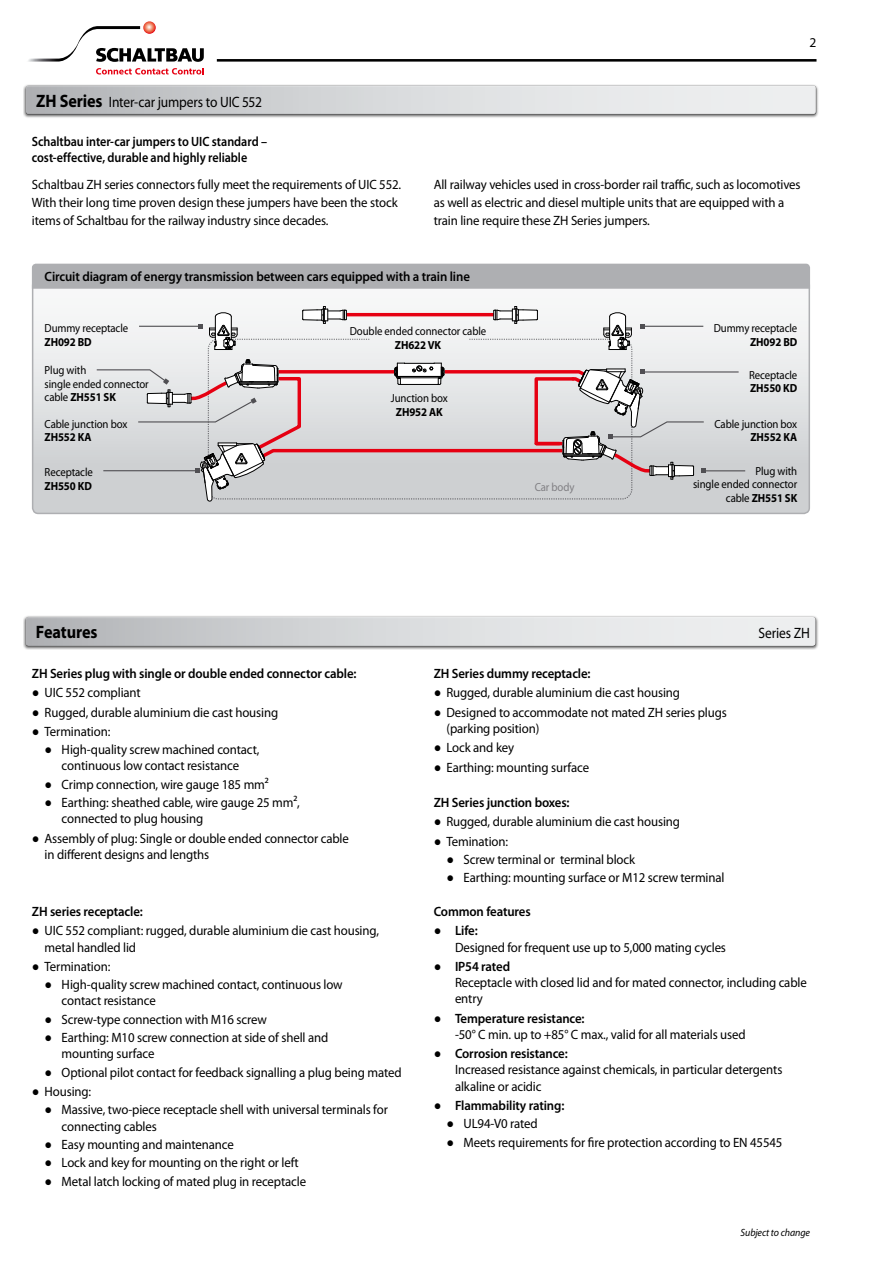
<style>
.page{position:relative;width:893px;height:1263px;background:#fff}
.page>*{position:absolute;margin:0;border:0;box-sizing:border-box;transform-origin:0 0}
.t1{font:700 18px "Myriad Pro";letter-spacing:-.005em;color:#000;scale:.9 1}
.t2{font:15px "Myriad Pro";letter-spacing:-.01em;color:#000;scale:.9 1}
.t3{font:13.5px/16.2px "Myriad Pro";letter-spacing:-.01em;color:#000;scale:.95 1}
.t4{font:600 13.5px "Myriad Pro";letter-spacing:-.01em;color:#000;scale:.95 1}
.t5{font:600 13.5px/16.2px "Myriad Pro";letter-spacing:-.01em;color:#000;scale:.9 1}
.t6{font:13.5px "Myriad Pro";letter-spacing:-.01em;color:#000}
.t7{font:11.7px/13.5px "Myriad Pro";letter-spacing:-.01em;color:#000;scale:.92 1}
.t8{font:700 11.7px "Myriad Pro";letter-spacing:-.01em;color:#000;scale:.92 1}
.t9{font:11.7px "Myriad Pro";letter-spacing:-.01em;color:#818084;scale:.92 1}
.t10{font:italic 10.5px "Myriad Pro";letter-spacing:-.01em;color:#000;scale:.95 1}
.s1{font-weight:700;font-size:18px}
.s2{font-weight:700}
.s3{font-family:"Arial"}
.s4{font-weight:600}
.s5{font-family:"Arial";font-weight:400}
</style>
<div class="page">
<hr style="left:217px;top:59px;width:599px;height:3px;background:#000">
<svg style="left:28px;top:21px;width:176px;height:41px"></svg>
<svg style="left:96px;top:68px;width:108px;height:7px"></svg>
<svg style="left:32px;top:289px;width:778px;height:226px"></svg>
<svg style="left:31px;top:263px;width:780px;height:26px;background:#b1b2b5"></svg>
<hr style="left:321px;top:313px;width:194px;height:3px;background:#e60012">
<svg style="left:302px;top:306px;width:45px;height:18px"></svg>
<svg style="left:493px;top:306px;width:45px;height:18px"></svg>
<svg style="left:209px;top:312px;width:29px;height:40px"></svg>
<svg style="left:603px;top:312px;width:29px;height:38px"></svg>
<hr style="left:643px;top:326px;width:60px;height:1px;background:#504f53">
<svg style="left:640px;top:324px;width:5px;height:4px"></svg>
<hr style="left:139px;top:326px;width:61px;height:1px;background:#504f53">
<svg style="left:198px;top:324px;width:4px;height:4px"></svg>
<hr style="left:643px;top:371px;width:96px;height:2px;background:#504f53">
<hr style="left:703px;top:470px;width:42px;height:1px;background:#504f53">
<svg style="left:96px;top:359px;width:609px;height:143px;background:#d4cbcd"></svg>
<div style="left:23px;top:615px;width:795px;height:35px;background:#000;opacity:.6"></div>
<div style="left:23px;top:614px;width:795px;height:31px;background:#fff;opacity:.6"></div>
<div style="left:24px;top:617px;width:794px;height:30px;background:#000;opacity:.6"></div>
<div style="left:23px;top:84px;width:796px;height:34px;background:#000;opacity:.6"></div>
<div style="left:24px;top:83px;width:794px;height:31px;background:#f3f3f3"></div>
<div style="left:24px;top:85px;width:794px;height:30px;background:#000;opacity:.6"></div>
<p class="t6" style="left:809px;top:35px;width:8px">2</p>
<p class="t2" style="left:36px;top:92px;width:252px"><span class="s1">ZH Series</span> Inter-car jumpers to UIC 552</p>
<p class="t5" style="left:32px;top:133px;width:263px">Schaltbau inter-car jumpers to UIC standard – cost-effective, durable and highly reliable</p>
<p class="t3" style="left:32px;top:175px;width:390px;line-height:18px">Schaltbau ZH series connectors fully meet the requirements of UIC 552.<br>With their long time proven design these jumpers have been the stock items of Schaltbau for the railway industry since decades.</p>
<p class="t3" style="left:434px;top:175px;width:388px;line-height:18px">All railway vehicles used in cross-border rail traffic, such as locomotives as well as electric and diesel multiple units that are equipped with a train line require these ZH Series jumpers.</p>
<p class="t4" style="left:45px;top:268px;width:449px">Circuit diagram of energy transmission between cars equipped with a train line</p>
<p class="t7" style="left:45px;top:321px;width:92px">Dummy receptacle</p>
<p class="t8" style="left:45px;top:334px;width:53px">ZH092 BD</p>
<p class="t7" style="left:350px;top:324px;width:150px">Double ended connector cable</p>
<p class="t8" style="left:395px;top:337px;width:52px">ZH622 VK</p>
<p class="t7" style="left:714px;top:321px;width:92px">Dummy receptacle</p>
<p class="t8" style="left:750px;top:334px;width:53px">ZH092 BD</p>
<p class="t7" style="left:45px;top:363px;width:115px">Plug with<br>single ended connector cable <span class="s2">ZH551 SK</span></p>
<p class="t7" style="left:749px;top:368px;width:54px">Receptacle</p>
<p class="t8" style="left:750px;top:380px;width:53px">ZH550 KD</p>
<p class="t7" style="left:391px;top:392px;width:63px">Junction box</p>
<p class="t8" style="left:396px;top:404px;width:52px">ZH952 AK</p>
<p class="t7" style="left:45px;top:417px;width:91px">Cable junction box</p>
<p class="t8" style="left:45px;top:430px;width:53px">ZH552 KA</p>
<p class="t7" style="left:45px;top:465px;width:54px">Receptacle</p>
<p class="t8" style="left:45px;top:478px;width:53px">ZH550 KD</p>
<p class="t9" style="left:535px;top:480px;width:45px">Car body</p>
<p class="t7" style="left:715px;top:417px;width:91px">Cable junction box</p>
<p class="t8" style="left:750px;top:430px;width:53px">ZH552 KA</p>
<p class="t7" style="left:693px;top:464px;width:115px;text-align:right">Plug with<br>single ended connector cable <span class="s2">ZH551 SK</span></p>
<h1 class="t1" style="left:36px;top:620px;width:70px">Features</h1>
<p class="t2" style="left:759px;top:624px;width:58px">Series ZH</p>
<p class="t4" style="left:32px;top:665px;width:343px">ZH Series plug with single or double ended connector cable:</p>
<p class="t3" style="left:32px;top:684px;width:116px"><span class="s3">●</span> UIC 552 compliant</p>
<p class="t3" style="left:32px;top:704px;width:261px"><span class="s3">●</span> Rugged, durable aluminium die cast housing</p>
<p class="t3" style="left:32px;top:723px;width:84px"><span class="s3">●</span> Termination:</p>
<p class="t3" style="left:45px;top:741px;width:228px;text-align:center"><span class="s3">●</span> High-quality screw machined contact, continuous low contact resistance</p>
<p class="t3" style="left:45px;top:776px;width:237px"><span class="s3">●</span> Crimp connection, wire gauge 185 mm²</p>
<p class="t3" style="left:62px;top:794px;width:252px;text-indent:-17px"><span class="s3">●</span> Earthing: sheathed cable, wire gauge 25 mm², connected to plug housing</p>
<p class="t3" style="left:45px;top:830px;width:322px;text-indent:-13px"><span class="s3">●</span> Assembly of plug: Single or double ended connector cable in different designs and lengths</p>
<p class="t4" style="left:32px;top:903px;width:118px">ZH series receptacle:</p>
<p class="t3" style="left:45px;top:922px;width:353px;text-indent:-13px"><span class="s3">●</span> UIC 552 compliant: rugged, durable aluminium die cast housing, metal handled lid</p>
<p class="t3" style="left:32px;top:958px;width:84px"><span class="s3">●</span> Termination:</p>
<p class="t3" style="left:62px;top:976px;width:297px;text-indent:-17px"><span class="s3">●</span> High-quality screw machined contact, continuous low contact resistance</p>
<p class="t3" style="left:45px;top:1011px;width:235px"><span class="s3">●</span> Screw-type connection with M16 screw</p>
<p class="t3" style="left:62px;top:1029px;width:282px;text-indent:-17px"><span class="s3">●</span> Earthing: M10 screw connection at side of shell and mounting surface</p>
<p class="t3" style="left:45px;top:1064px;width:377px"><span class="s3">●</span> Optional pilot contact for feedback signalling a plug being mated</p>
<p class="t3" style="left:32px;top:1083px;width:64px"><span class="s3">●</span> Housing:</p>
<p class="t3" style="left:62px;top:1101px;width:345px;text-indent:-17px"><span class="s3">●</span> Massive, two-piece receptacle shell with universal terminals for connecting cables</p>
<p class="t3" style="left:45px;top:1136px;width:201px"><span class="s3">●</span> Easy mounting and maintenance</p>
<p class="t3" style="left:45px;top:1154px;width:269px"><span class="s3">●</span> Lock and key for mounting on the right or left</p>
<p class="t3" style="left:45px;top:1173px;width:277px"><span class="s3">●</span> Metal latch locking of mated plug in receptacle</p>
<p class="t4" style="left:434px;top:665px;width:167px">ZH Series dummy receptacle:</p>
<p class="t3" style="left:434px;top:684px;width:261px"><span class="s3">●</span> Rugged, durable aluminium die cast housing</p>
<p class="t3" style="left:446px;top:704px;width:297px;text-indent:-13px"><span class="s3">●</span> Designed to accommodate not mated ZH series plugs (parking position)</p>
<p class="t3" style="left:434px;top:739px;width:86px"><span class="s3">●</span> Lock and key</p>
<p class="t3" style="left:434px;top:759px;width:165px"><span class="s3">●</span> Earthing: mounting surface</p>
<p class="t4" style="left:434px;top:794px;width:145px">ZH Series junction boxes:</p>
<p class="t3" style="left:434px;top:813px;width:261px"><span class="s3">●</span> Rugged, durable aluminium die cast housing</p>
<p class="t3" style="left:434px;top:833px;width:80px"><span class="s3">●</span> Temination:</p>
<p class="t3" style="left:446px;top:851px;width:200px"><span class="s3">●</span> Screw terminal or terminal block</p>
<p class="t3" style="left:446px;top:869px;width:294px"><span class="s3">●</span> Earthing: mounting surface or M12 screw terminal</p>
<p class="t4" style="left:434px;top:903px;width:104px">Common features</p>
<p class="t3" style="left:455px;top:922px;width:287px;text-indent:-21px"><span class="s3">●</span> <span class="s4">Life:<br></span>Designed for frequent use up to 5,000 mating cycles</p>
<p class="t3" style="left:455px;top:958px;width:372px;text-indent:-21px"><span class="s3">●</span> <span class="s4">IP54 rated<br></span>Receptacle with closed lid and for mated connector, including cable entry</p>
<p class="t3" style="left:455px;top:1010px;width:307px;text-indent:-21px"><span class="s3">●</span> <span class="s4">Temperature resistance:<br></span>-50° C min. up to +85° C max., valid for all materials used</p>
<p class="t3" style="left:455px;top:1045px;width:346px;text-indent:-21px"><span class="s3">●</span> <span class="s4">Corrosion resistance:<br></span>Increased resistance against chemicals, in particular detergents alkaline or acidic</p>
<p class="t4" style="left:434px;top:1097px;width:139px"><span class="s5">●</span> Flammability rating:</p>
<p class="t3" style="left:446px;top:1115px;width:98px"><span class="s3">●</span> UL94-V0 rated</p>
<p class="t3" style="left:446px;top:1134px;width:355px"><span class="s3">●</span> Meets requirements for fire protection according to EN 45545</p>
<p class="t10" style="left:741px;top:1226px;width:75px">Subject to change</p>
</div>
